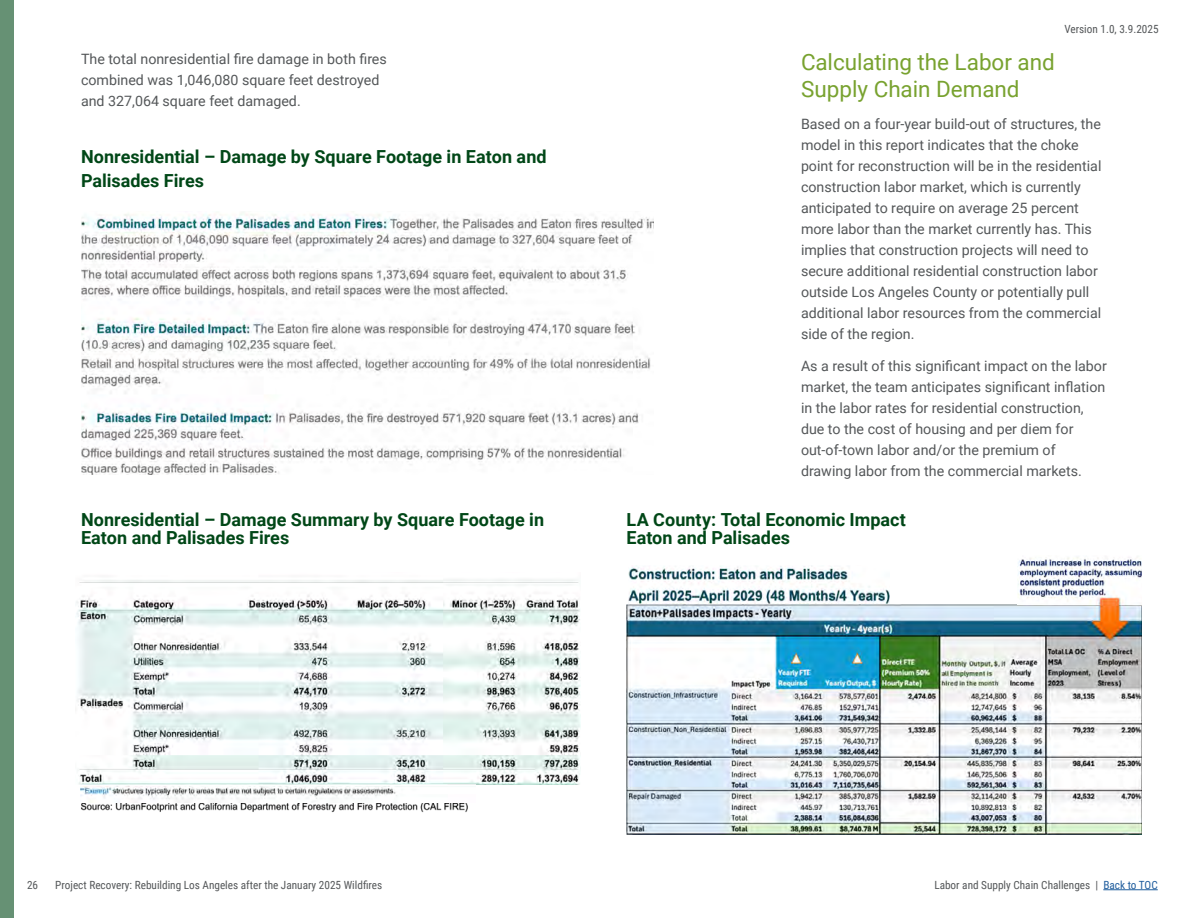
<style>
.page{position:relative;width:1188px;height:918px;background:#fff}
.page>*{position:absolute;margin:0;border:0;box-sizing:border-box;transform-origin:0 0}
.t1{font:22.5px/27px "Roboto";letter-spacing:-.005em;color:#78a22f}
.t2{font:700 18px/18px "Roboto";color:#004717}
.t3{font:14.25px/21px "Roboto";color:#545759}
.t4{font:11.25px "Roboto Condensed";color:#545759}
.s1{color:#215e9e}
</style>
<div class="page">
<div style="left:0;top:0;width:14px;height:918px;background:#669174"></div>
<img style="left:81px;top:214px;width:572px;height:260px">
<img style="left:81px;top:803px;width:387px;height:10px">
<img style="left:76px;top:579px;width:505px;height:206px">
<img style="left:80px;top:786px;width:336px;height:17px">
<img style="left:626px;top:604px;width:516px;height:230px">
<img style="left:628px;top:565px;width:262px;height:39px">
<img style="left:1017px;top:557px;width:125px;height:48px">
<hr style="left:1103px;top:889px;width:55px;height:1px;background:#215e9e">
<p class="t4" style="left:1064px;top:21px;width:96px">Version 1.0, 3.9.2025</p>
<p class="t3" style="left:81px;top:48px;width:307px">The total nonresidential fire damage in both fires combined was 1,046,080 square feet destroyed and 327,064 square feet damaged.</p>
<h1 class="t1" style="left:801px;top:48px;width:255px">Calculating the Labor and<br>Supply Chain Demand</h1>
<p class="t3" style="left:801px;top:113px;width:302px">Based on a four-year build-out of structures, the model in this report indicates that the choke point for reconstruction will be in the residential construction labor market, which is currently anticipated to require on average 25 percent more labor than the market currently has. This implies that construction projects will need to secure additional residential construction labor outside Los Angeles County or potentially pull additional labor resources from the commercial side of the region.</p>
<p class="t3" style="left:801px;top:355px;width:307px">As a result of this significant impact on the labor market, the team anticipates significant inflation in the labor rates for residential construction, due to the cost of housing and per diem for out-of-town labor and/or the premium of drawing labor from the commercial markets.</p>
<p class="t2" style="left:81px;top:144px;width:467px;line-height:24px">Nonresidential – Damage by Square Footage in Eaton and<br>Palisades Fires</p>
<p class="t2" style="left:81px;top:510px;width:465px">Nonresidential – Damage Summary by Square Footage in<br>Eaton and Palisades Fires</p>
<p class="t2" style="left:626px;top:510px;width:281px">LA County: Total Economic Impact<br>Eaton and Palisades</p>
<p class="t4" style="left:27px;top:877px;width:13px">26</p>
<p class="t4" style="left:55px;top:877px;width:328px">Project Recovery: Rebuilding Los Angeles after the January 2025 Wildfires</p>
<p class="t4" style="left:934px;top:877px;width:225px">Labor and Supply Chain Challenges | <span class="s1">Back to TOC</span></p>
</div>
